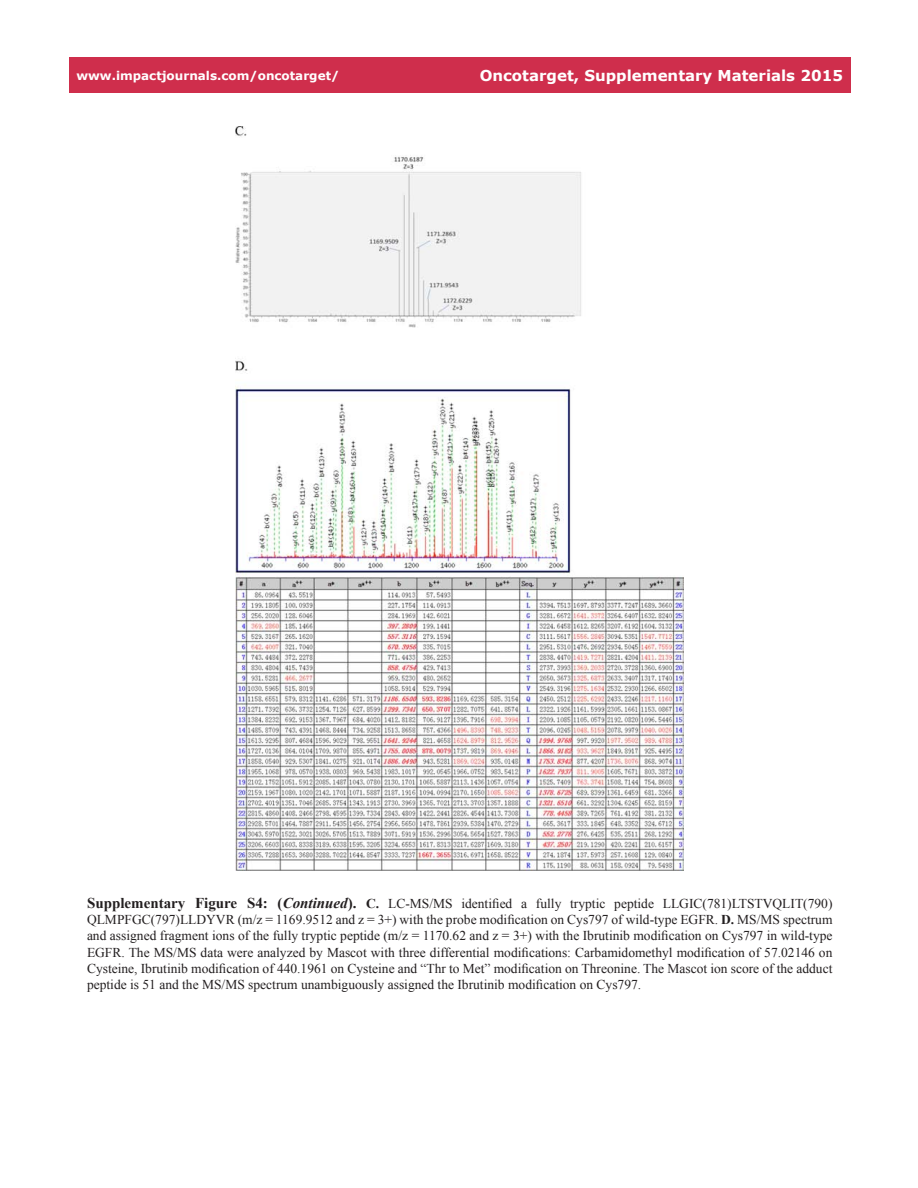
<style>
.page{position:relative;width:918px;height:1188px;background:#fff}
.page>*{position:absolute;margin:0;border:0;box-sizing:border-box;transform-origin:0 0}
.t1{font:700 15px "Verdana";color:#fff}
.FigureText_sup{font:13.5px/16.2px "Times New Roman";color:#231f20;text-align:justify}
.t2{font:700 12px "Verdana";color:#fff}
.s1{font-weight:700;font-size:15px}
.s2{font-weight:700;font-style:italic;font-size:15px}
.s3{font-weight:700}
</style>
<div class="page">
<div style="left:69px;top:57px;width:781px;height:36px;background:#cf2e4c"></div>
<img style="left:236px;top:127px;width:448px;height:744px">
<p class="t2" style="left:76px;top:67px;width:264px">www.impactjournals.com/oncotarget/</p>
<p class="t1" style="left:480px;top:65px;width:365px">Oncotarget, Supplementary Materials 2015</p>
<p class="FigureText_sup" style="left:87px;top:895px;width:747px"><span class="s1">Supplementary Figure S4: (</span><span class="s2">Continued</span><span class="s1">).</span> <span class="s3">C.</span> LC-MS/MS identified a fully tryptic peptide LLGIC(781)LTSTVQLIT(790)<br>QLMPFGC(797)LLDYVR (m/z = 1169.9512 and z = 3+) with the probe modification on Cys797 of wild-type EGFR. <span class="s3">D.</span> MS/MS spectrum and assigned fragment ions of the fully tryptic peptide (m/z = 1170.62 and z = 3+) with the Ibrutinib modification on Cys797 in wild-type EGFR. The MS/MS data were analyzed by Mascot with three differential modifications: Carbamidomethyl modification of 57.02146 on Cysteine, Ibrutinib modification of 440.1961 on Cysteine and “Thr to Met” modification on Threonine. The Mascot ion score of the adduct peptide is 51 and the MS/MS spectrum unambiguously assigned the Ibrutinib modification on Cys797.</p>
</div>
